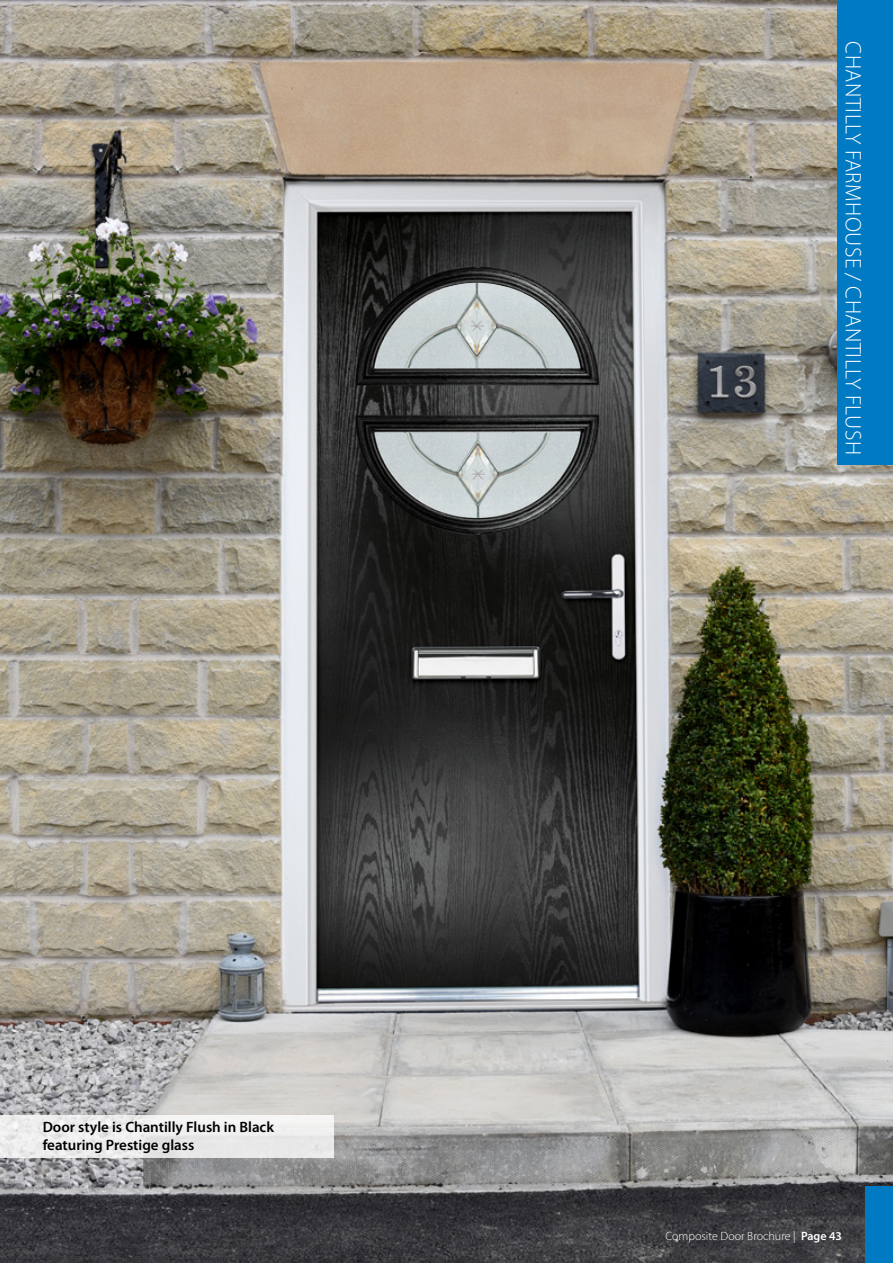
<style>
.page{position:relative;width:893px;height:1263px;background:#fff}
.page>*{position:absolute;margin:0;border:0;box-sizing:border-box;transform-origin:0 0}
.t1{font:300 22.5px "Myriad Pro";letter-spacing:.02em;color:#fff}
.t2{font:600 15px/18px "Myriad Pro";color:#000}
.t3{font:300 12px "Myriad Pro";color:#fff}
.s1{font-weight:600}
</style>
<div class="page">
<img style="left:0;top:0;width:893px;height:1263px">
<div style="left:837px;top:0;width:56px;height:465px;background:#007ac2"></div>
<img style="left:376px;top:283px;width:204px;height:85px">
<img style="left:376px;top:433px;width:204px;height:86px">
<div style="left:0;top:1115px;width:333px;height:42px;background:#ededee"></div>
<div style="left:865px;top:1186px;width:28px;height:77px;background:#007ac2"></div>
<p class="t2" style="left:43px;top:1117px;width:233px">Door style is Chantilly Flush in Black featuring Prestige glass</p>
<h1 class="t1" style="left:867px;top:41px;width:415px;rotate:90deg">CHANTILLY FARMHOUSE / CHANTILLY FLUSH</h1>
<p class="t3" style="left:665px;top:1229px;width:178px">Composite Door Brochure | <span class="s1">Page 43</span></p>
</div>
